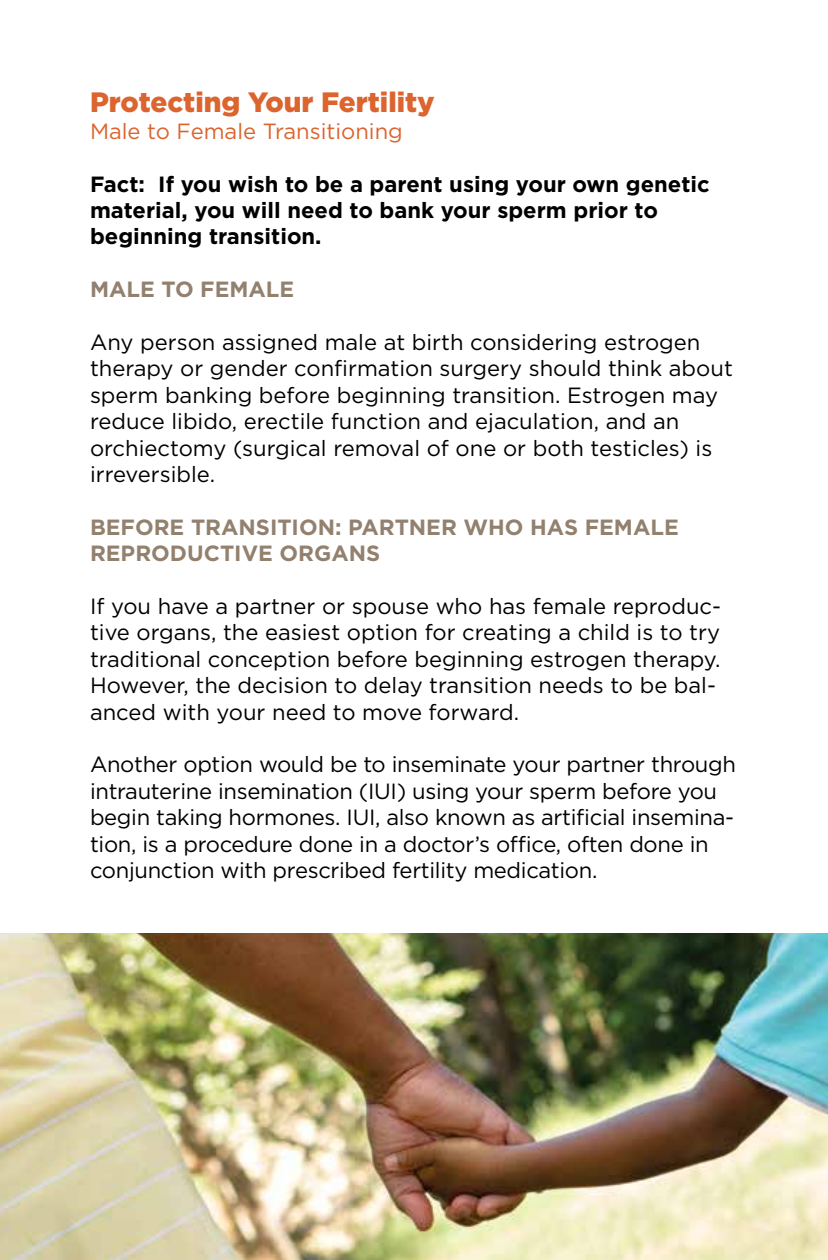
<style>
.page{position:relative;width:828px;height:1260px;background:#fff}
.page>*{position:absolute;margin:0;border:0;box-sizing:border-box;transform-origin:0 0}
.t1{font:900 28px "Gotham";color:#dc642e}
.t2{font:22px/26.4px "Gotham";color:#000}
.t3{font:700 22px/26.4px "Gotham";color:#000}
.t4{font:700 22px/26.4px "Gotham";color:#93816f}
.t5{font:22px "Gotham";color:#dc642e}
</style>
<div class="page">
<img style="left:0;top:934px;width:828px;height:326px">
<p class="t1" style="left:90px;top:83px;width:346px">Protecting Your Fertility</p>
<p class="t5" style="left:90px;top:117px;width:314px">Male to Female Transitioning</p>
<p class="t3" style="left:90px;top:170px;width:621px">Fact: If you wish to be a parent using your own genetic material, you will need to bank your sperm prior to beginning transition.</p>
<p class="t4" style="left:90px;top:276px;width:206px">MALE TO FEMALE</p>
<p class="t2" style="left:90px;top:329px;width:644px">Any person assigned male at birth considering estrogen therapy or gender confirmation surgery should think about sperm banking before beginning transition. Estrogen may reduce libido, erectile function and ejaculation, and an orchiectomy (surgical removal of one or both testicles) is irreversible.</p>
<p class="t4" style="left:90px;top:514px;width:590px">BEFORE TRANSITION: PARTNER WHO HAS FEMALE<br>REPRODUCTIVE ORGANS</p>
<p class="t2" style="left:90px;top:593px;width:633px">If you have a partner or spouse who has female reproduc&shy;tive organs, the easiest option for creating a child is to try traditional conception before beginning estrogen therapy.<br>However, the decision to delay transition needs to be bal&shy;anced with your need to move forward.</p>
<p class="t2" style="left:90px;top:751px;width:647px">Another option would be to inseminate your partner through intrauterine insemination (IUI) using your sperm before you begin taking hormones. IUI, also known as artificial insemina&shy;tion, is a procedure done in a doctor’s office, often done in conjunction with prescribed fertility medication.</p>
</div>
